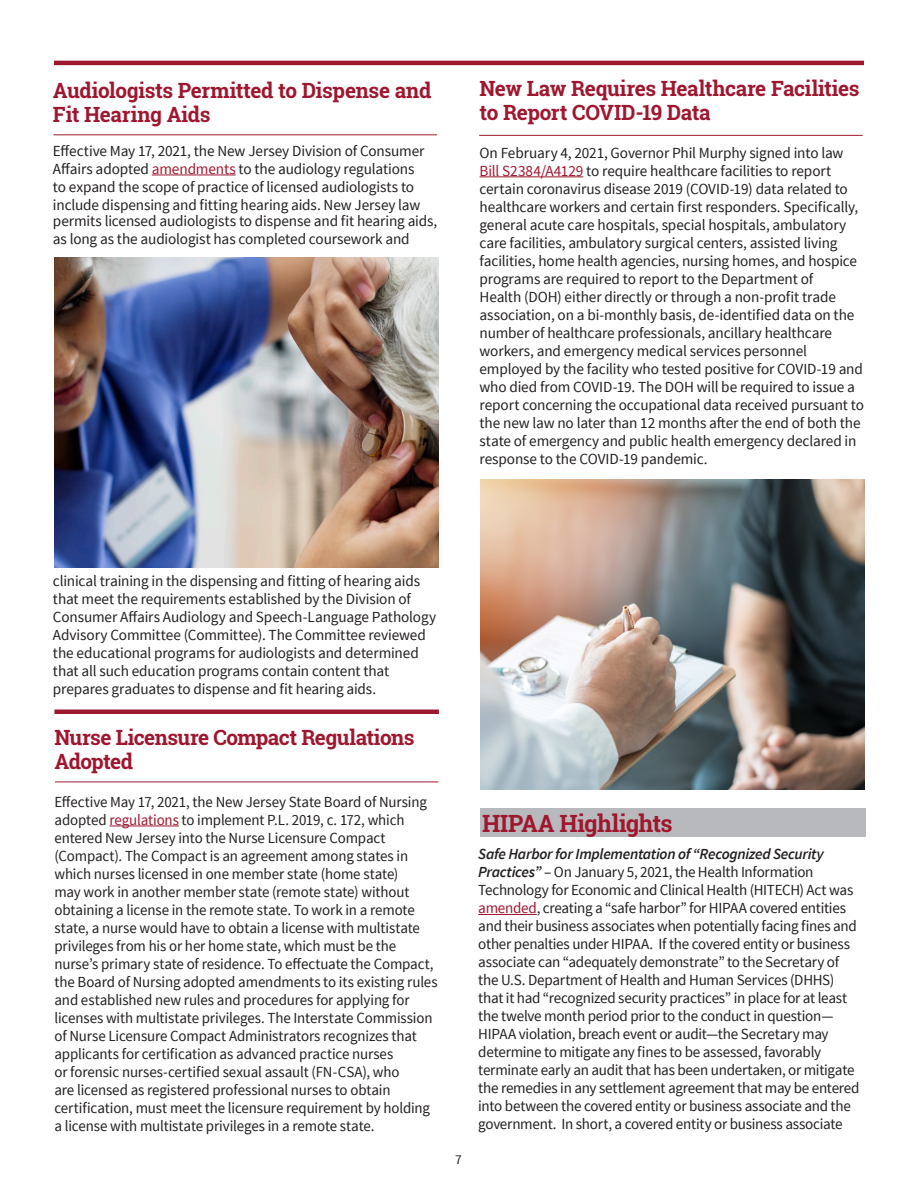
<style>
.page{position:relative;width:918px;height:1188px;background:#fff}
.page>*{position:absolute;margin:0;border:0;box-sizing:border-box;transform-origin:0 0}
.Back_Page_Contacts{font:700 23.7px "Roboto Slab";letter-spacing:-.03em;color:#9f172e}
.FOR_MORE_INFORMATI{font:700 21px/24px "Roboto Slab";letter-spacing:-.02em;color:#9f172e}
.hyperlink{font:15.3px/18px "Source Sans Pro";letter-spacing:-.015em;color:#231f20}
.FOR_MORE_INFORMATI-2{font:15.3px/18px "Source Sans Pro";letter-spacing:-.01em;color:#231f20}
.t1{font:13.5px "Source Sans Pro";color:#231f20}
.s1{color:#9f172e}
.s2{font-weight:600;font-style:italic}
</style>
<div class="page">
<hr style="left:54px;top:61px;width:810px;height:4px;background:#9f172e">
<img style="left:55px;top:257px;width:384px;height:310px">
<hr style="left:54px;top:710px;width:385px;height:4px;background:#9f172e">
<hr style="left:109px;top:826px;width:70px;height:1px;background:#9f172e">
<hr style="left:55px;top:782px;width:383px;height:1px;background:#9f172e">
<hr style="left:152px;top:175px;width:84px;height:1px;background:#9f172e">
<hr style="left:54px;top:134px;width:383px;height:1px;background:#9f172e">
<hr style="left:480px;top:176px;width:103px;height:1px;background:#9f172e">
<hr style="left:479px;top:135px;width:384px;height:1px;background:#9f172e">
<hr style="left:478px;top:914px;width:59px;height:1px;background:#9f172e">
<div style="left:480px;top:809px;width:386px;height:28px;background:#b8b9bc"></div>
<img style="left:480px;top:480px;width:384px;height:310px">
<p class="FOR_MORE_INFORMATI" style="left:53px;top:78px;width:380px">Audiologists Permitted to Dispense and<br>Fit Hearing Aids</p>
<p class="FOR_MORE_INFORMATI-2" style="left:53px;top:142px;width:373px">Effective May 17, 2021, the New Jersey Division of Consumer Affairs adopted <span class="s1">amendments</span> to the audiology regulations to expand the scope of practice of licensed audiologists to include dispensing and fitting hearing aids. New Jersey law</p>
<p class="FOR_MORE_INFORMATI-2" style="left:53px;top:212px;width:386px">permits licensed audiologists to dispense and fit hearing aids, as long as the audiologist has completed coursework and</p>
<p class="FOR_MORE_INFORMATI" style="left:480px;top:77px;width:382px">New Law Requires Healthcare Facilities to Report COVID-19 Data</p>
<p class="FOR_MORE_INFORMATI-2" style="left:480px;top:144px;width:386px">On February 4, 2021, Governor Phil Murphy signed into law <span class="s1">Bill S2384/A4129</span> to require healthcare facilities to report certain coronavirus disease 2019 (COVID-19) data related to healthcare workers and certain first responders. Specifically, general acute care hospitals, special hospitals, ambulatory care facilities, ambulatory surgical centers, assisted living facilities, home health agencies, nursing homes, and hospice programs are required to report to the Department of<br>Health (DOH) either directly or through a non-profit trade association, on a bi-monthly basis, de-identified data on the number of healthcare professionals, ancillary healthcare workers, and emergency medical services personnel employed by the facility who tested positive for COVID-19 and who died from COVID-19. The DOH will be required to issue a report concerning the occupational data received pursuant to the new law no later than 12 months after the end of both the state of emergency and public health emergency declared in response to the COVID-19 pandemic.</p>
<p class="FOR_MORE_INFORMATI-2" style="left:53px;top:572px;width:385px">clinical training in the dispensing and fitting of hearing aids that meet the requirements established by the Division of Consumer Affairs Audiology and Speech-Language Pathology Advisory Committee (Committee). The Committee reviewed the educational programs for audiologists and determined that all such education programs contain content that prepares graduates to dispense and fit hearing aids.</p>
<p class="FOR_MORE_INFORMATI" style="left:54px;top:725px;width:361px">Nurse Licensure Compact Regulations<br>Adopted</p>
<p class="hyperlink" style="left:54px;top:793px;width:385px">Effective May 17, 2021, the New Jersey State Board of Nursing adopted <span class="s1">regulations</span> to implement P.L. 2019, c. 172, which entered New Jersey into the Nurse Licensure Compact (Compact). The Compact is an agreement among states in which nurses licensed in one member state (home state)<br>may work in another member state (remote state) without obtaining a license in the remote state. To work in a remote state, a nurse would have to obtain a license with multistate privileges from his or her home state, which must be the nurse’s primary state of residence. To effectuate the Compact, the Board of Nursing adopted amendments to its existing rules and established new rules and procedures for applying for licenses with multistate privileges. The Interstate Commission of Nurse Licensure Compact Administrators recognizes that applicants for certification as advanced practice nurses<br>or forensic nurses-certified sexual assault (FN-CSA), who<br>are licensed as registered professional nurses to obtain certification, must meet the licensure requirement by holding a license with multistate privileges in a remote state.</p>
<p class="t1" style="left:455px;top:1151px;width:8px">7</p>
<p class="Back_Page_Contacts" style="left:482px;top:807px;width:192px">HIPAA Highlights</p>
<p class="hyperlink" style="left:478px;top:846px;width:383px"><span class="s2">Safe Harbor for Implementation of “Recognized Security Practices”</span> – On January 5, 2021, the Health Information Technology for Economic and Clinical Health (HITECH) Act was <span class="s1">amended</span>, creating a “safe harbor” for HIPAA covered entities and their business associates when potentially facing fines and other penalties under HIPAA. If the covered entity or business associate can “adequately demonstrate” to the Secretary of the U.S. Department of Health and Human Services (DHHS) that it had “recognized security practices” in place for at least the twelve month period prior to the conduct in question— HIPAA violation, breach event or audit—the Secretary may determine to mitigate any fines to be assessed, favorably terminate early an audit that has been undertaken, or mitigate the remedies in any settlement agreement that may be entered into between the covered entity or business associate and the government. In short, a covered entity or business associate</p>
</div>
